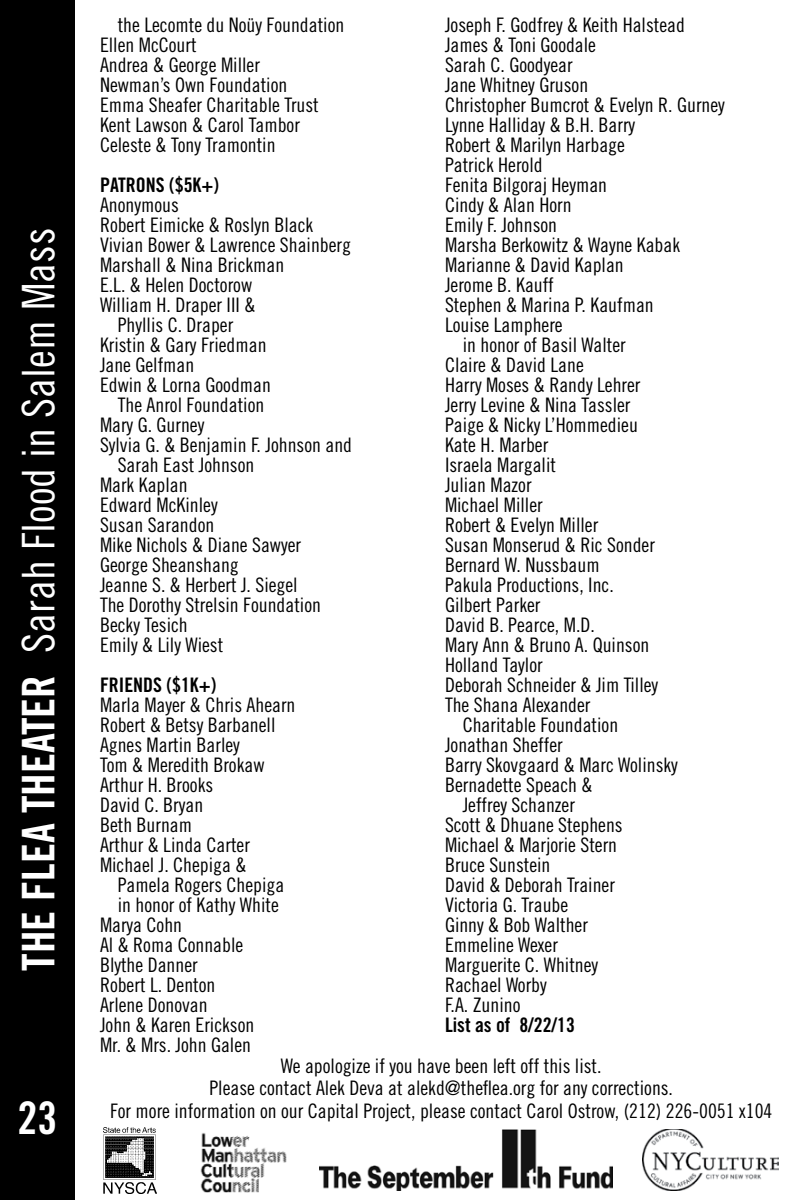
<style>
.page{position:relative;width:800px;height:1200px;background:#fff}
.page>*{position:absolute;margin:0;border:0;box-sizing:border-box;transform-origin:0 0}
.t1{font:45px "Trade Gothic LT Std Cn 18";color:#fff}
.t2{font:45px "Trade Gothic LT Std Bd Cn 20";color:#fff}
.t3{font:26.25px "Trade Gothic LT Std Bd Cn 20";color:#fff}
.t4{font:20px/20px "Trade Gothic LT Std Cn 18";color:#000}
.t5{font:20px "Trade Gothic LT Std Bd Cn 20";color:#000}
.s1{font-family:"Trade Gothic LT Std Bd Cn 20"}
</style>
<div class="page">
<div style="left:0;top:0;width:75px;height:1200px;background:#000"></div>
<img style="left:320px;top:1129px;width:293px;height:62px">
<img style="left:104px;top:1128px;width:52px;height:66px">
<img style="left:642px;top:1129px;width:137px;height:62px">
<img style="left:200px;top:1132px;width:87px;height:60px">
<h1 class="t1" style="left:12px;top:971px;width:744px;rotate:-90deg"><span class="s1">THE FLEA THEATER</span> Sarah Flood in Salem Mass</h1>
<h2 class="t3" style="left:42px;top:1091px;width:13px">3</h2>
<h1 class="t2" style="left:18px;top:1091px;width:41px">23</h1>
<p class="t4" style="left:445px;top:15px;width:241px">Joseph F. Godfrey &amp; Keith Halstead</p>
<p class="t4" style="left:445px;top:35px;width:153px">James &amp; Toni Goodale</p>
<p class="t4" style="left:445px;top:55px;width:129px">Sarah C. Goodyear</p>
<p class="t4" style="left:445px;top:75px;width:145px">Jane Whitney Gruson</p>
<p class="t4" style="left:445px;top:95px;width:281px">Christopher Bumcrot &amp; Evelyn R. Gurney</p>
<p class="t4" style="left:445px;top:115px;width:192px">Lynne Halliday &amp; B.H. Barry</p>
<p class="t4" style="left:445px;top:135px;width:181px">Robert &amp; Marilyn Harbage</p>
<p class="t4" style="left:445px;top:155px;width:99px">Patrick Herold</p>
<p class="t4" style="left:445px;top:175px;width:164px">Fenita Bilgoraj Heyman</p>
<p class="t4" style="left:445px;top:195px;width:128px">Cindy &amp; Alan Horn</p>
<p class="t4" style="left:445px;top:215px;width:114px">Emily F. Johnson</p>
<p class="t4" style="left:445px;top:235px;width:237px">Marsha Berkowitz &amp; Wayne Kabak</p>
<p class="t4" style="left:445px;top:255px;width:180px">Marianne &amp; David Kaplan</p>
<p class="t4" style="left:445px;top:275px;width:110px">Jerome B. Kauff</p>
<p class="t4" style="left:445px;top:295px;width:210px">Stephen &amp; Marina P. Kaufman</p>
<p class="t4" style="left:445px;top:315px;width:119px">Louise Lamphere</p>
<p class="t4" style="left:463px;top:335px;width:164px">in honor of Basil Walter</p>
<p class="t4" style="left:445px;top:355px;width:140px">Claire &amp; David Lane</p>
<p class="t4" style="left:445px;top:375px;width:197px">Harry Moses &amp; Randy Lehrer</p>
<p class="t4" style="left:445px;top:395px;width:187px">Jerry Levine &amp; Nina Tassler</p>
<p class="t4" style="left:445px;top:415px;width:194px">Paige &amp; Nicky L’Hommedieu</p>
<p class="t4" style="left:445px;top:435px;width:105px">Kate H. Marber</p>
<p class="t4" style="left:445px;top:455px;width:113px">Israela Margalit</p>
<p class="t4" style="left:445px;top:475px;width:88px">Julian Mazor</p>
<p class="t4" style="left:445px;top:495px;width:99px">Michael Miller</p>
<p class="t4" style="left:445px;top:515px;width:155px">Robert &amp; Evelyn Miller</p>
<p class="t4" style="left:445px;top:535px;width:211px">Susan Monserud &amp; Ric Sonder</p>
<p class="t4" style="left:445px;top:555px;width:156px">Bernard W. Nussbaum</p>
<p class="t4" style="left:445px;top:575px;width:170px">Pakula Productions, Inc.</p>
<p class="t4" style="left:445px;top:595px;width:97px">Gilbert Parker</p>
<p class="t4" style="left:445px;top:615px;width:151px">David B. Pearce, M.D.</p>
<p class="t4" style="left:445px;top:635px;width:206px">Mary Ann &amp; Bruno A. Quinson</p>
<p class="t4" style="left:445px;top:655px;width:99px">Holland Taylor</p>
<p class="t4" style="left:445px;top:675px;width:215px">Deborah Schneider &amp; Jim Tilley</p>
<p class="t4" style="left:445px;top:695px;width:147px">The Shana Alexander</p>
<p class="t4" style="left:463px;top:715px;width:157px">Charitable Foundation</p>
<p class="t4" style="left:445px;top:735px;width:119px">Jonathan Sheffer</p>
<p class="t4" style="left:445px;top:755px;width:234px">Barry Skovgaard &amp; Marc Wolinsky</p>
<p class="t4" style="left:445px;top:775px;width:149px">Bernadette Speach &amp;</p>
<p class="t4" style="left:463px;top:795px;width:114px">Jeffrey Schanzer</p>
<p class="t4" style="left:445px;top:815px;width:179px">Scott &amp; Dhuane Stephens</p>
<p class="t4" style="left:445px;top:835px;width:174px">Michael &amp; Marjorie Stern</p>
<p class="t4" style="left:445px;top:855px;width:107px">Bruce Sunstein</p>
<p class="t4" style="left:445px;top:875px;width:171px">David &amp; Deborah Trainer</p>
<p class="t4" style="left:445px;top:895px;width:125px">Victoria G. Traube</p>
<p class="t4" style="left:445px;top:915px;width:144px">Ginny &amp; Bob Walther</p>
<p class="t4" style="left:445px;top:935px;width:114px">Emmeline Wexer</p>
<p class="t4" style="left:445px;top:955px;width:155px">Marguerite C. Whitney</p>
<p class="t4" style="left:445px;top:975px;width:103px">Rachael Worby</p>
<p class="t4" style="left:445px;top:995px;width:77px">F.A. Zunino</p>
<p class="t5" style="left:445px;top:1013px;width:131px">List as of 8/22/13</p>
<p class="t4" style="left:110px;top:1054px;width:664px;line-height:22.5px;text-align:center">We apologize if you have been left off this list.<br>Please contact Alek Deva at alekd@theflea.org for any corrections.<br>For more information on our Capital Project, please contact Carol Ostrow, (212) 226-0051 x104</p>
<p class="t4" style="left:100px;top:15px;width:246px;text-indent:18px">the Lecomte du Noüy Foundation<br>Ellen McCourt<br>Andrea &amp; George Miller<br>Newman’s Own Foundation<br>Emma Sheafer Charitable Trust<br>Kent Lawson &amp; Carol Tambor<br>Celeste &amp; Tony Tramontin</p>
<p class="t5" style="left:100px;top:173px;width:37px">PATRONS</p>
<p class="t5" style="left:169px;top:173px;width:51px">($5K+)</p>
<p class="t4" style="left:100px;top:195px;width:80px">Anonymous</p>
<p class="t4" style="left:100px;top:215px;width:215px">Robert Eimicke &amp; Roslyn Black</p>
<p class="t4" style="left:100px;top:235px;width:253px">Vivian Bower &amp; Lawrence Shainberg</p>
<p class="t4" style="left:100px;top:255px;width:186px">Marshall &amp; Nina Brickman</p>
<p class="t4" style="left:100px;top:275px;width:154px">E.L. &amp; Helen Doctorow</p>
<p class="t4" style="left:100px;top:295px;width:157px">William H. Draper III &amp;</p>
<p class="t4" style="left:118px;top:315px;width:117px">Phyllis C. Draper</p>
<p class="t4" style="left:100px;top:335px;width:168px">Kristin &amp; Gary Friedman</p>
<p class="t4" style="left:100px;top:355px;width:96px">Jane Gelfman</p>
<p class="t4" style="left:100px;top:375px;width:173px">Edwin &amp; Lorna Goodman</p>
<p class="t4" style="left:118px;top:395px;width:148px">The Anrol Foundation</p>
<p class="t4" style="left:100px;top:415px;width:106px">Mary G. Gurney</p>
<p class="t4" style="left:100px;top:435px;width:254px">Sylvia G. &amp; Benjamin F. Johnson and</p>
<p class="t4" style="left:118px;top:455px;width:138px">Sarah East Johnson</p>
<p class="t4" style="left:100px;top:475px;width:89px">Mark Kaplan</p>
<p class="t4" style="left:100px;top:495px;width:119px">Edward McKinley</p>
<p class="t4" style="left:100px;top:515px;width:116px">Susan Sarandon</p>
<p class="t4" style="left:100px;top:535px;width:203px">Mike Nichols &amp; Diane Sawyer</p>
<p class="t4" style="left:100px;top:555px;width:140px">George Sheanshang</p>
<p class="t4" style="left:100px;top:575px;width:199px">Jeanne S. &amp; Herbert J. Siegel</p>
<p class="t4" style="left:100px;top:595px;width:223px">The Dorothy Strelsin Foundation</p>
<p class="t4" style="left:100px;top:615px;width:89px">Becky Tesich</p>
<p class="t4" style="left:100px;top:635px;width:125px">Emily &amp; Lily Wiest</p>
<p class="t5" style="left:100px;top:673px;width:19px">FRIENDS</p>
<p class="t5" style="left:167px;top:673px;width:51px">($1K+)</p>
<p class="t4" style="left:100px;top:695px;width:197px">Marla Mayer &amp; Chris Ahearn<br>Robert &amp; Betsy Barbanell<br>Agnes Martin Barley<br>Tom &amp; Meredith Brokaw<br>Arthur H. Brooks<br>David C. Bryan<br>Beth Burnam<br>Arthur &amp; Linda Carter<br>Michael J. Chepiga &amp;</p>
<p class="t4" style="left:118px;top:875px;width:168px">Pamela Rogers Chepiga</p>
<p class="t4" style="left:118px;top:895px;width:163px">in honor of Kathy White</p>
<p class="t4" style="left:100px;top:915px;width:84px">Marya Cohn</p>
<p class="t4" style="left:100px;top:935px;width:145px">Al &amp; Roma Connable</p>
<p class="t4" style="left:100px;top:955px;width:99px">Blythe Danner</p>
<p class="t4" style="left:100px;top:975px;width:117px">Robert L. Denton</p>
<p class="t4" style="left:100px;top:995px;width:109px">Arlene Donovan</p>
<p class="t4" style="left:100px;top:1015px;width:156px">John &amp; Karen Erickson</p>
<p class="t4" style="left:100px;top:1035px;width:153px">Mr. &amp; Mrs. John Galen</p>
</div>
